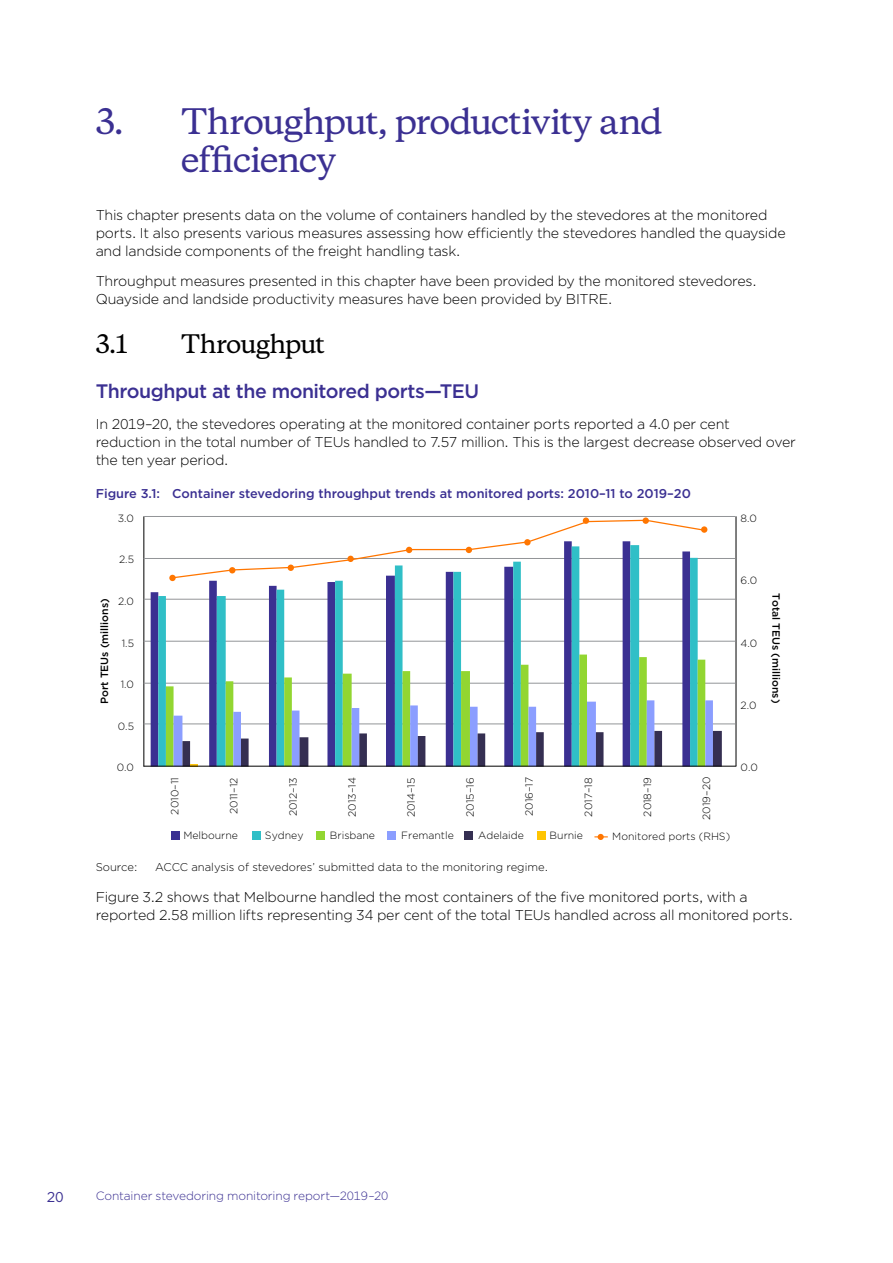
<style>
.page{position:relative;width:893px;height:1263px;background:#fff}
.page>*{position:absolute;margin:0;border:0;box-sizing:border-box;transform-origin:0 0}
._02_Heading_1_Number{font:500 33px/37.5px "Copernicus";letter-spacing:-.045em;color:#3b3092}
._02_Heading_2_number{font:500 24px "Copernicus";letter-spacing:-.04em;color:#000}
._02_Heading_3{font:500 19.5px "Gotham";letter-spacing:-.025em;color:#3b3092}
._01_Body_text{font:300 14.25px/18px "Gotham";letter-spacing:-.02em;color:#000}
.t1{font:14.25px "Gotham";color:#3b3092}
._02_Figure_Heading{font:500 12.75px "Gotham";color:#3b3092}
.t2{font:300 12px "Gotham";letter-spacing:-.01em;color:#3b3092}
._01_Source_Note{font:300 11.25px "Gotham";color:#000}
.t3{font:300 10.5px "Gotham";color:#000}
.t4{font:500 10.5px "Gotham";color:#000}
</style>
<div class="page">
<div style="left:171px;top:831px;width:9px;height:9px;background:#3b3092"></div>
<div style="left:253px;top:831px;width:8px;height:9px;background:#30bfc7"></div>
<div style="left:316px;top:831px;width:9px;height:9px;background:#92d631"></div>
<div style="left:387px;top:831px;width:9px;height:9px;background:#8b9eff"></div>
<div style="left:464px;top:831px;width:9px;height:9px;background:#352f52"></div>
<div style="left:537px;top:831px;width:9px;height:9px;background:#ffc502"></div>
<svg style="left:595px;top:834px;width:12px;height:6px"></svg>
<hr style="left:143px;top:517px;width:1px;height:249px;background:#000">
<hr style="left:736px;top:516px;width:1px;height:250px;background:#000">
<hr style="left:144px;top:516px;width:591px;height:1px;background:#939598">
<hr style="left:144px;top:558px;width:591px;height:1px;background:#939598">
<hr style="left:144px;top:599px;width:591px;height:1px;background:#939598">
<hr style="left:144px;top:641px;width:591px;height:1px;background:#939598">
<hr style="left:144px;top:683px;width:591px;height:1px;background:#939598">
<hr style="left:144px;top:723px;width:591px;height:1px;background:#939598">
<svg style="left:158px;top:574px;width:540px;height:192px"></svg>
<svg style="left:166px;top:654px;width:539px;height:112px"></svg>
<svg style="left:174px;top:700px;width:548px;height:66px"></svg>
<div style="left:169px;top:575px;width:7px;height:6px;background:#ff7600;border-radius:50%"></div>
<svg style="left:173px;top:519px;width:534px;height:60px"></svg>
<div style="left:524px;top:539px;width:7px;height:6px;background:#ff7600;border-radius:50%"></div>
<div style="left:583px;top:517px;width:6px;height:7px;background:#ff7600;border-radius:50%"></div>
<div style="left:643px;top:517px;width:6px;height:7px;background:#ff7600;border-radius:50%"></div>
<div style="left:701px;top:526px;width:6px;height:7px;background:#ff7600;border-radius:50%"></div>
<hr style="left:144px;top:766px;width:592px;height:1px;background:#000">
<p class="_02_Heading_1_Number" style="left:181px;top:100px;width:484px;text-indent:-85px">3. Throughput, productivity and efficiency</p>
<p class="_01_Body_text" style="left:96px;top:205px;width:691px">This chapter presents data on the volume of containers handled by the stevedores at the monitored ports. It also presents various measures assessing how efficiently the stevedores handled the quayside and landside components of the freight handling task.</p>
<p class="_01_Body_text" style="left:96px;top:272px;width:662px">Throughput measures presented in this chapter have been provided by the monitored stevedores.<br>Quayside and landside productivity measures have been provided by BITRE.</p>
<p class="_02_Heading_2_number" style="left:96px;top:323px;width:33px">3.1</p>
<p class="_02_Heading_2_number" style="left:181px;top:323px;width:146px">Throughput</p>
<h2 class="_02_Heading_3" style="left:96px;top:378px;width:385px">Throughput at the monitored ports—TEU</h2>
<p class="_01_Body_text" style="left:96px;top:414px;width:702px">In 2019–20, the stevedores operating at the monitored container ports reported a 4.0 per cent reduction in the total number of TEUs handled to 7.57 million. This is the largest decrease observed over the ten year period.</p>
<p class="_02_Figure_Heading" style="left:96px;top:485px;width:597px">Figure 3.1: Container stevedoring throughput trends at monitored ports: 2010–11 to 2019–20</p>
<p class="t3" style="left:118px;top:511px;width:18px">3.0</p>
<p class="t3" style="left:119px;top:553px;width:16px">2.5</p>
<p class="t4" style="left:98px;top:704px;width:107px;rotate:-90deg">Port TEUs (millions)</p>
<p class="t3" style="left:118px;top:595px;width:18px">2.0</p>
<p class="t3" style="left:122px;top:636px;width:14px">1.5</p>
<p class="t3" style="left:121px;top:678px;width:15px">1.0</p>
<p class="t3" style="left:118px;top:719px;width:18px">0.5</p>
<p class="t3" style="left:117px;top:761px;width:19px">0.0</p>
<p class="t3" style="left:741px;top:511px;width:18px">8.0</p>
<p class="t3" style="left:741px;top:574px;width:18px">6.0</p>
<p class="t3" style="left:741px;top:636px;width:18px">4.0</p>
<p class="t3" style="left:741px;top:698px;width:18px">2.0</p>
<p class="t4" style="left:783px;top:593px;width:112px;rotate:90deg">Total TEUs (millions)</p>
<p class="t3" style="left:168px;top:814px;width:39px;rotate:-90deg">2010–11</p>
<p class="t3" style="left:227px;top:814px;width:37px;rotate:-90deg">2011–12</p>
<p class="t3" style="left:286px;top:816px;width:40px;rotate:-90deg">2012–13</p>
<p class="t3" style="left:345px;top:817px;width:41px;rotate:-90deg">2013–14</p>
<p class="t3" style="left:404px;top:817px;width:41px;rotate:-90deg">2014–15</p>
<p class="t3" style="left:464px;top:817px;width:41px;rotate:-90deg">2015–16</p>
<p class="t3" style="left:523px;top:816px;width:41px;rotate:-90deg">2016–17</p>
<p class="t3" style="left:582px;top:816px;width:41px;rotate:-90deg">2017–18</p>
<p class="t3" style="left:641px;top:817px;width:41px;rotate:-90deg">2018–19</p>
<p class="t3" style="left:700px;top:820px;width:45px;rotate:-90deg">2019–20</p>
<p class="t3" style="left:183px;top:829px;width:56px">Melbourne</p>
<p class="t3" style="left:265px;top:829px;width:40px">Sydney</p>
<p class="t3" style="left:330px;top:829px;width:47px">Brisbane</p>
<p class="t3" style="left:401px;top:829px;width:54px">Fremantle</p>
<p class="t3" style="left:478px;top:829px;width:47px">Adelaide</p>
<p class="t3" style="left:550px;top:829px;width:35px">Burnie</p>
<p class="t3" style="left:612px;top:830px;width:119px">Monitored ports (RHS)</p>
<p class="t3" style="left:741px;top:761px;width:19px">0.0</p>
<p class="_01_Source_Note" style="left:96px;top:860px;width:43px">Source:</p>
<p class="_01_Source_Note" style="left:155px;top:860px;width:394px">ACCC analysis of stevedores’ submitted data to the monitoring regime.</p>
<p class="_01_Body_text" style="left:96px;top:887px;width:699px">Figure 3.2 shows that Melbourne handled the most containers of the five monitored ports, with a reported 2.58 million lifts representing 34 per cent of the total TEUs handled across all monitored ports.</p>
<p class="t1" style="left:47px;top:1188px;width:18px">20</p>
<p class="t2" style="left:96px;top:1188px;width:294px">Container stevedoring monitoring report—2019–20</p>
</div>
